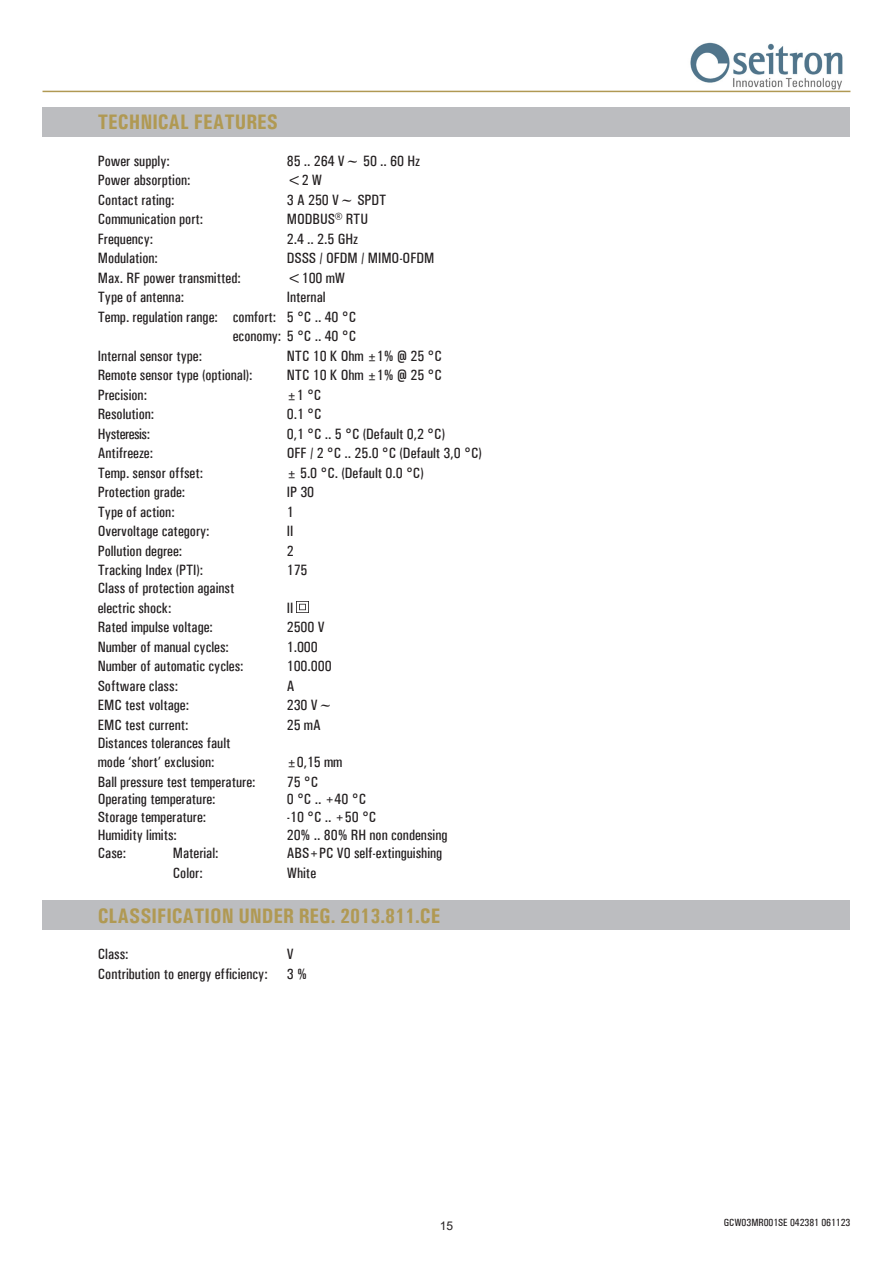
<style>
.page{position:relative;width:893px;height:1263px;background:#fff}
.page>*{position:absolute;margin:0;border:0;box-sizing:border-box;transform-origin:0 0}
.CAPITOLO{font:700 condensed 21px "Univers";color:#b09953}
.Elenco_caratteristiche_tecniche{font:500 condensed 15px "Univers";color:#231f20}
.Elenco_caratteristiche_tecniche-2{font:500 condensed 15px "Univers";letter-spacing:-.03em;color:#231f20}
.t1{font:12px "Arial";color:#231f20}
.t2{font:500 condensed 10.5px "Univers";color:#231f20}
</style>
<div class="page">
<img style="left:686px;top:42px;width:164px;height:49px">
<hr style="left:43px;top:91px;width:807px;height:1px;background:#b09953">
<div style="left:43px;top:107px;width:807px;height:30px;background:#bcbdc0"></div>
<div style="left:43px;top:900px;width:807px;height:30px;background:#bcbdc0"></div>
<svg style="left:297px;top:601px;width:11px;height:12px"></svg>
<p class="CAPITOLO" style="left:98px;top:109px;width:182px">TECHNICAL FEATURES</p>
<p class="Elenco_caratteristiche_tecniche" style="left:98px;top:152px;width:73px">Power supply:</p>
<p class="Elenco_caratteristiche_tecniche" style="left:287px;top:152px;width:135px">85 .. 264 V~ 50 .. 60 Hz</p>
<p class="Elenco_caratteristiche_tecniche" style="left:98px;top:171px;width:94px">Power absorption:</p>
<p class="Elenco_caratteristiche_tecniche" style="left:287px;top:171px;width:37px">&lt;2 W</p>
<p class="Elenco_caratteristiche_tecniche" style="left:98px;top:191px;width:78px">Contact rating:</p>
<p class="Elenco_caratteristiche_tecniche" style="left:287px;top:191px;width:101px">3 A 250 V~ SPDT</p>
<p class="Elenco_caratteristiche_tecniche" style="left:98px;top:210px;width:107px">Communication port:</p>
<p class="Elenco_caratteristiche_tecniche" style="left:287px;top:210px;width:83px">MODBUS® RTU</p>
<p class="Elenco_caratteristiche_tecniche" style="left:98px;top:230px;width:57px">Frequency:</p>
<p class="Elenco_caratteristiche_tecniche" style="left:287px;top:230px;width:73px">2.4 .. 2.5 GHz</p>
<p class="Elenco_caratteristiche_tecniche" style="left:98px;top:249px;width:62px">Modulation:</p>
<p class="Elenco_caratteristiche_tecniche" style="left:287px;top:249px;width:149px">DSSS / OFDM / MIMO-OFDM</p>
<p class="Elenco_caratteristiche_tecniche" style="left:98px;top:269px;width:144px">Max. RF power transmitted:</p>
<p class="Elenco_caratteristiche_tecniche" style="left:287px;top:269px;width:60px">&lt;100 mW</p>
<p class="Elenco_caratteristiche_tecniche" style="left:98px;top:288px;width:88px">Type of antenna:</p>
<p class="Elenco_caratteristiche_tecniche" style="left:287px;top:288px;width:40px">Internal</p>
<p class="Elenco_caratteristiche_tecniche" style="left:98px;top:308px;width:260px">Temp. regulation range: comfort: 5 °C .. 40 °C</p>
<p class="Elenco_caratteristiche_tecniche" style="left:233px;top:327px;width:125px">economy: 5 °C .. 40 °C</p>
<p class="Elenco_caratteristiche_tecniche" style="left:98px;top:347px;width:106px">Internal sensor type:</p>
<p class="Elenco_caratteristiche_tecniche" style="left:287px;top:347px;width:157px">NTC 10 K Ohm ±1% @ 25 °C</p>
<p class="Elenco_caratteristiche_tecniche" style="left:98px;top:366px;width:156px">Remote sensor type (optional):</p>
<p class="Elenco_caratteristiche_tecniche" style="left:287px;top:366px;width:157px">NTC 10 K Ohm ±1% @ 25 °C</p>
<p class="Elenco_caratteristiche_tecniche" style="left:98px;top:386px;width:51px">Precision:</p>
<p class="Elenco_caratteristiche_tecniche" style="left:287px;top:386px;width:36px">±1 °C</p>
<p class="Elenco_caratteristiche_tecniche" style="left:98px;top:405px;width:58px">Resolution:</p>
<p class="Elenco_caratteristiche_tecniche" style="left:287px;top:405px;width:36px">0.1 °C</p>
<p class="Elenco_caratteristiche_tecniche-2" style="left:98px;top:425px;width:54px">Hysteresis:</p>
<p class="Elenco_caratteristiche_tecniche" style="left:287px;top:425px;width:160px">0,1 °C .. 5 °C (Default 0,2 °C)</p>
<p class="Elenco_caratteristiche_tecniche" style="left:98px;top:444px;width:57px">Antifreeze:</p>
<p class="Elenco_caratteristiche_tecniche" style="left:287px;top:444px;width:196px">OFF / 2 °C .. 25.0 °C (Default 3,0 °C)</p>
<p class="Elenco_caratteristiche_tecniche" style="left:98px;top:464px;width:107px">Temp. sensor offset:</p>
<p class="Elenco_caratteristiche_tecniche" style="left:287px;top:464px;width:138px">± 5.0 °C. (Default 0.0 °C)</p>
<p class="Elenco_caratteristiche_tecniche" style="left:98px;top:483px;width:89px">Protection grade:</p>
<p class="Elenco_caratteristiche_tecniche" style="left:287px;top:483px;width:29px">IP 30</p>
<p class="Elenco_caratteristiche_tecniche" style="left:98px;top:503px;width:78px">Type of action:</p>
<p class="Elenco_caratteristiche_tecniche" style="left:287px;top:503px;width:8px">1</p>
<p class="Elenco_caratteristiche_tecniche" style="left:98px;top:522px;width:113px">Overvoltage category:</p>
<p class="Elenco_caratteristiche_tecniche" style="left:287px;top:522px;width:8px">II</p>
<p class="Elenco_caratteristiche_tecniche" style="left:98px;top:542px;width:86px">Pollution degree:</p>
<p class="Elenco_caratteristiche_tecniche" style="left:287px;top:542px;width:8px">2</p>
<p class="Elenco_caratteristiche_tecniche" style="left:98px;top:561px;width:107px">Tracking Index (PTI):</p>
<p class="Elenco_caratteristiche_tecniche" style="left:287px;top:561px;width:22px">175</p>
<p class="Elenco_caratteristiche_tecniche" style="left:98px;top:579px;width:138px">Class of protection against</p>
<p class="Elenco_caratteristiche_tecniche" style="left:98px;top:599px;width:75px">electric shock:</p>
<p class="Elenco_caratteristiche_tecniche" style="left:287px;top:599px;width:8px">II</p>
<p class="Elenco_caratteristiche_tecniche" style="left:98px;top:618px;width:117px">Rated impulse voltage:</p>
<p class="Elenco_caratteristiche_tecniche" style="left:287px;top:618px;width:39px">2500 V</p>
<p class="Elenco_caratteristiche_tecniche" style="left:98px;top:638px;width:133px">Number of manual cycles:</p>
<p class="Elenco_caratteristiche_tecniche" style="left:287px;top:638px;width:32px">1.000</p>
<p class="Elenco_caratteristiche_tecniche" style="left:98px;top:657px;width:147px">Number of automatic cycles:</p>
<p class="Elenco_caratteristiche_tecniche" style="left:287px;top:657px;width:46px">100.000</p>
<p class="Elenco_caratteristiche_tecniche" style="left:98px;top:677px;width:82px">Software class:</p>
<p class="Elenco_caratteristiche_tecniche" style="left:287px;top:677px;width:9px">A</p>
<p class="Elenco_caratteristiche_tecniche" style="left:98px;top:696px;width:93px">EMC test voltage:</p>
<p class="Elenco_caratteristiche_tecniche" style="left:287px;top:696px;width:47px">230 V~</p>
<p class="Elenco_caratteristiche_tecniche" style="left:98px;top:716px;width:92px">EMC test current:</p>
<p class="Elenco_caratteristiche_tecniche" style="left:287px;top:716px;width:36px">25 mA</p>
<p class="Elenco_caratteristiche_tecniche" style="left:98px;top:734px;width:134px">Distances tolerances fault</p>
<p class="Elenco_caratteristiche_tecniche" style="left:98px;top:753px;width:118px">mode ‘short’ exclusion:</p>
<p class="Elenco_caratteristiche_tecniche" style="left:287px;top:753px;width:57px">±0,15 mm</p>
<p class="Elenco_caratteristiche_tecniche" style="left:98px;top:773px;width:159px">Ball pressure test temperature:</p>
<p class="Elenco_caratteristiche_tecniche" style="left:287px;top:773px;width:33px">75 °C</p>
<p class="Elenco_caratteristiche_tecniche" style="left:98px;top:790px;width:119px">Operating temperature:</p>
<p class="Elenco_caratteristiche_tecniche" style="left:287px;top:790px;width:81px">0 °C .. +40 °C</p>
<p class="Elenco_caratteristiche_tecniche" style="left:98px;top:808px;width:110px">Storage temperature:</p>
<p class="Elenco_caratteristiche_tecniche" style="left:287px;top:808px;width:91px">-10 °C .. +50 °C</p>
<p class="Elenco_caratteristiche_tecniche" style="left:98px;top:826px;width:81px">Humidity limits:</p>
<p class="Elenco_caratteristiche_tecniche" style="left:287px;top:826px;width:162px">20% .. 80% RH non condensing</p>
<p class="Elenco_caratteristiche_tecniche" style="left:98px;top:844px;width:30px">Case:</p>
<p class="Elenco_caratteristiche_tecniche" style="left:173px;top:844px;width:47px">Material:</p>
<p class="Elenco_caratteristiche_tecniche" style="left:287px;top:844px;width:157px">ABS+PC V0 self-extinguishing</p>
<p class="Elenco_caratteristiche_tecniche" style="left:173px;top:863px;width:31px">Color:</p>
<p class="Elenco_caratteristiche_tecniche" style="left:287px;top:863px;width:31px">White</p>
<p class="CAPITOLO" style="left:98px;top:902px;width:344px">CLASSIFICATION UNDER REG. 2013.811.CE</p>
<p class="Elenco_caratteristiche_tecniche" style="left:98px;top:945px;width:32px">Class:</p>
<p class="Elenco_caratteristiche_tecniche" style="left:287px;top:945px;width:8px">V</p>
<p class="Elenco_caratteristiche_tecniche" style="left:98px;top:965px;width:171px">Contribution to energy efficiency:</p>
<p class="Elenco_caratteristiche_tecniche" style="left:287px;top:965px;width:22px">3 %</p>
<p class="t1" style="left:440px;top:1217px;width:15px">15</p>
<p class="t2" style="left:724px;top:1216px;width:128px">GCW03MR001SE 042381 061123</p>
</div>
